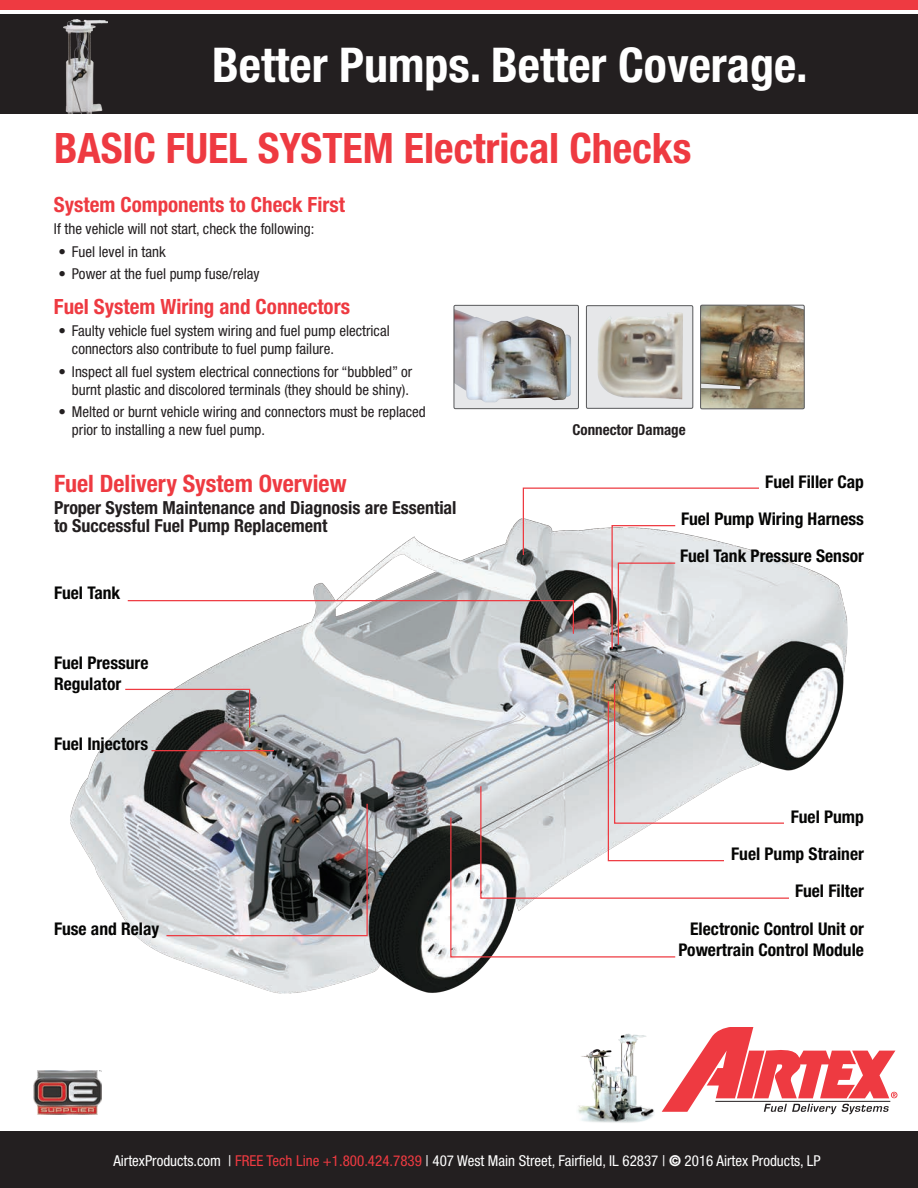
<style>
.page{position:relative;width:918px;height:1188px;background:#fff}
.page>*{position:absolute;margin:0;border:0;box-sizing:border-box;transform-origin:0 0}
.t1{font:700 condensed 48px "Helvetica Neue";color:#fff}
.t2{font:700 condensed 42px "Helvetica Neue";color:#ee3a41}
.t3{font:700 condensed 24px "Helvetica Neue";color:#ee3a41}
.t4{font:700 condensed 21px "Helvetica Neue";color:#ee3a41}
.t5{font:700 condensed 18px/18px "Helvetica Neue";color:#231f20}
.t6{font:700 condensed 17.55px/37.2px "Helvetica Neue LT Std";color:#050504}
.t7{font:condensed 15px/18px "Helvetica Neue";color:#231f20}
.t8{font:condensed 15px "Helvetica Neue";color:#fff}
.t9{font:700 condensed 15px "Helvetica Neue";color:#231f20}
.s1{color:#ee3a41}
.s2{font-weight:900}
</style>
<div class="page">
<img style="left:578px;top:1033px;width:76px;height:90px">
<div style="left:0;top:1131px;width:918px;height:57px;background:#231f20"></div>
<div style="left:0;top:14px;width:918px;height:100px;background:#231f20"></div>
<div style="left:0;top:0;width:918px;height:10px;background:#ee3a41"></div>
<svg style="left:662px;top:1027px;width:235px;height:87px"></svg>
<img style="left:34px;top:1070px;width:67px;height:44px">
<img style="left:63px;top:20px;width:45px;height:94px">
<img style="left:70px;top:552px;width:777px;height:442px">
<svg style="left:127px;top:487px;width:633px;height:163px"></svg>
<svg style="left:450px;top:683px;width:340px;height:275px"></svg>
<svg style="left:124px;top:688px;width:127px;height:41px"></svg>
<svg style="left:165px;top:803px;width:203px;height:134px;background:#8f8f94"></svg>
<hr style="left:151px;top:750px;width:123px;height:1px;background:#ee3a41">
<img style="left:702px;top:307px;width:101px;height:100px">
<div style="left:700px;top:305px;width:105px;height:104px;border:1px solid #57585a;border-radius:2px"></div>
<div style="left:586px;top:306px;width:107px;height:102px;background:#e6e7e9;border-radius:2px"></div>
<img style="left:598px;top:313px;width:85px;height:86px">
<div style="left:586px;top:305px;width:107px;height:104px;border:1px solid #57585a;border-radius:2px"></div>
<div style="left:454px;top:305px;width:124px;height:104px;background:#e6e7e9;border-radius:2px"></div>
<img style="left:456px;top:310px;width:115px;height:92px">
<div style="left:454px;top:305px;width:125px;height:104px;border:1px solid #57585a;border-radius:2px"></div>
<h1 class="t1" style="left:212px;top:36px;width:597px">Better Pumps. Better Coverage.</h1>
<h2 class="t2" style="left:54px;top:123px;width:639px">BASIC FUEL SYSTEM Electrical Checks</h2>
<h3 class="t4" style="left:54px;top:192px;width:292px">System Components to Check First</h3>
<p class="t7" style="left:54px;top:220px;width:262px">If the vehicle will not start, check the following:</p>
<p class="t7" style="left:58px;top:242px;width:109px">• Fuel level in tank</p>
<p class="t7" style="left:58px;top:265px;width:203px">• Power at the fuel pump fuse/relay</p>
<h3 class="t4" style="left:54px;top:294px;width:298px">Fuel System Wiring and Connectors</h3>
<p class="t7" style="left:72px;top:322px;width:319px;text-indent:-14px">• Faulty vehicle fuel system wiring and fuel pump electrical connectors also contribute to fuel pump failure.</p>
<p class="t7" style="left:58px;top:362px;width:355px;text-align:right">• Inspect all fuel system electrical connections for “bubbled” or burnt plastic and discolored terminals (they should be shiny).</p>
<p class="t7" style="left:72px;top:403px;width:355px;text-indent:-14px">• Melted or burnt vehicle wiring and connectors must be replaced prior to installing a new fuel pump.</p>
<h3 class="t3" style="left:54px;top:469px;width:294px">Fuel Delivery System Overview</h3>
<p class="t5" style="left:54px;top:499px;width:404px">Proper System Maintenance and Diagnosis are Essential to Successful Fuel Pump Replacement</p>
<p class="t6" style="left:54px;top:574px;width:68px">Fuel Tank</p>
<p class="t6" style="left:54px;top:652px;width:96px;line-height:21px">Fuel Pressure<br>Regulator</p>
<p class="t6" style="left:54px;top:725px;width:96px">Fuel Injectors</p>
<p class="t6" style="left:54px;top:909px;width:107px">Fuse and Relay</p>
<p class="t9" style="left:573px;top:421px;width:115px">Connector Damage</p>
<p class="t6" style="left:680px;top:463px;width:185px;text-align:justify;text-indent:85px">Fuel Filler Cap Fuel Pump Wiring Harness Fuel Tank Pressure Sensor</p>
<p class="t6" style="left:690px;top:798px;width:175px;text-align:right">Fuel Pump<br>Fuel Pump Strainer<br>Fuel Filter<br>Electronic Control Unit or</p>
<p class="t6" style="left:679px;top:930px;width:187px">Powertrain Control Module</p>
<p class="t8" style="left:113px;top:1152px;width:709px">AirtexProducts.com | <span class="s1">FREE Tech Line +1.800.424.7839</span> | 407 West Main Street, Fairfield, IL 62837 | <span class="s2">©</span> 2016 Airtex Products, LP</p>
</div>
